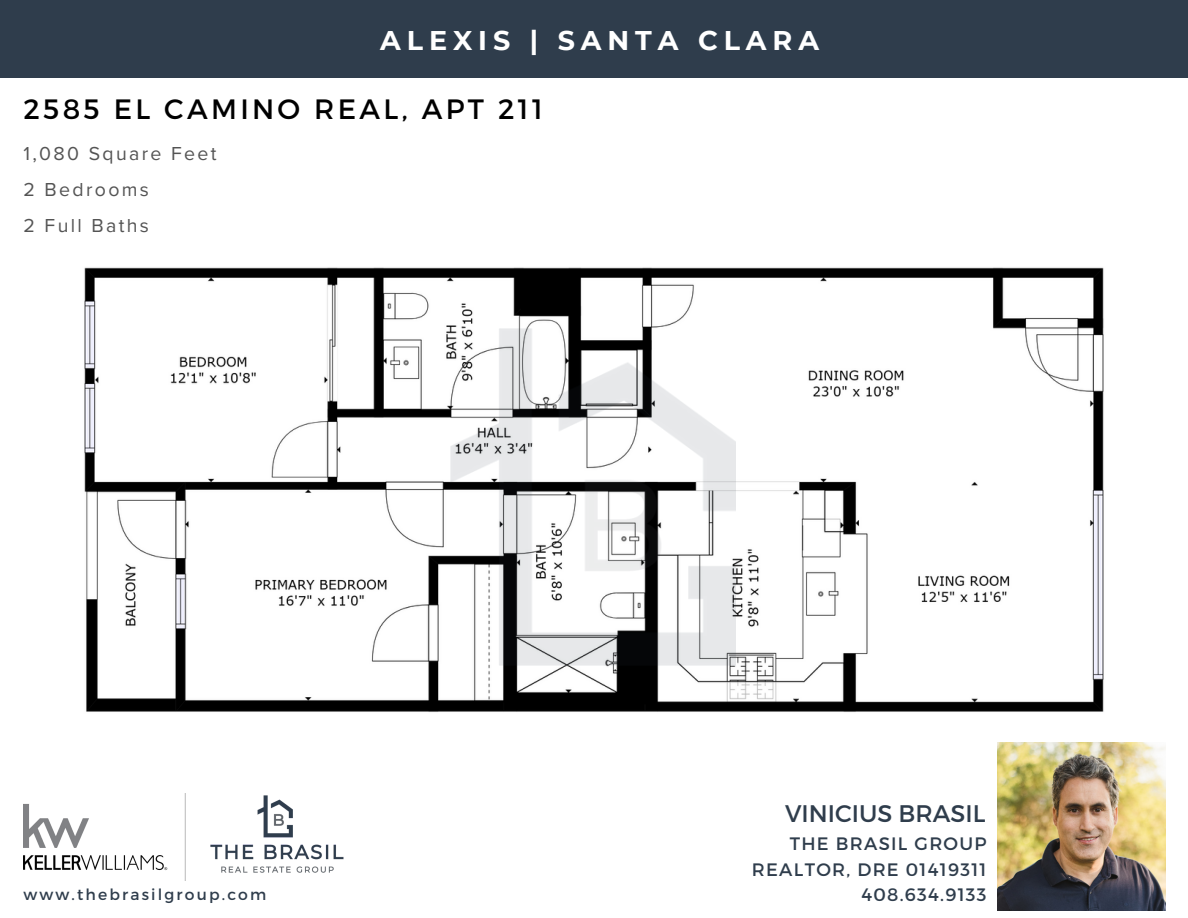
<style>
.page{position:relative;width:1188px;height:918px;background:#fff}
.page>*{position:absolute;margin:0;border:0;box-sizing:border-box;transform-origin:0 0}
.t1{font:28.05px "Montserrat";letter-spacing:.12em;color:#000}
.t2{font:700 27px "Montserrat";letter-spacing:.22em;color:#fff}
.t3{font:24px "Montserrat";color:#2f3d4c}
.t4{font:19.5px "Proxima Nova";letter-spacing:.12em;color:#545454}
.t5{font:18px "Montserrat";letter-spacing:.07em;color:#2f3d4c}
.t6{font:15.6px "Montserrat";letter-spacing:.14em;color:#2f3d4c}
</style>
<div class="page">
<img style="left:84px;top:267px;width:1020px;height:445px">
<div style="left:0;top:0;width:1188px;height:78px;background:#2f3d4c"></div>
<img style="left:450px;top:329px;width:285px;height:336px">
<img style="left:997px;top:742px;width:168px;height:168px">
<img style="left:23px;top:794px;width:321px;height:86px">
<p class="t2" style="left:380px;top:23px;width:440px">ALEXIS | SANTA CLARA</p>
<p class="t1" style="left:23px;top:91px;width:521px">2585 EL CAMINO REAL, APT 211</p>
<p class="t4" style="left:23px;top:142px;width:195px">1,080 Square Feet</p>
<p class="t4" style="left:23px;top:178px;width:127px">2 Bedrooms</p>
<p class="t4" style="left:23px;top:214px;width:127px">2 Full Baths</p>
<p class="t6" style="left:23px;top:884px;width:244px">www.thebrasilgroup.com</p>
<p class="t3" style="left:785px;top:798px;width:202px">VINICIUS BRASIL</p>
<p class="t5" style="left:790px;top:832px;width:198px">THE BRASIL GROUP</p>
<p class="t5" style="left:752px;top:858px;width:236px">REALTOR, DRE 01419311</p>
<p class="t5" style="left:861px;top:883px;width:127px">408.634.9133</p>
</div>
